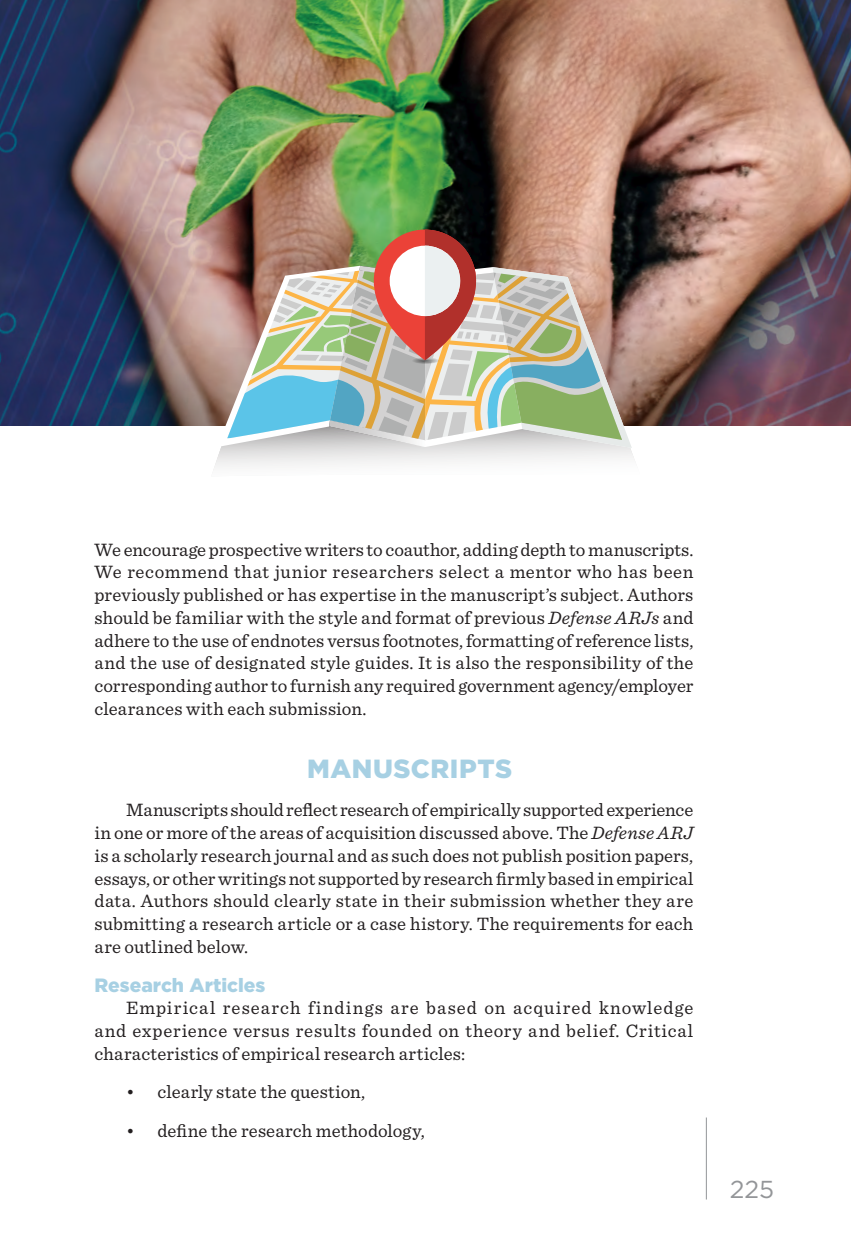
<style>
.page{position:relative;width:851px;height:1260px;background:#fff}
.page>*{position:absolute;margin:0;border:0;box-sizing:border-box;transform-origin:0 0}
.t1{font:900 26.25px "Gotham";letter-spacing:.015em;color:#a7d0e3}
.t2{font:24.5px "Gotham";color:#939598}
.t3{font:900 19.25px "Gotham";color:#a7d0e3}
.t4{font:18.9px/22.8px "Sentinel";letter-spacing:.005em;color:#231f20;text-align:justify}
.s1{font-style:italic}
</style>
<div class="page">
<img style="left:0;top:0;width:850px;height:426px">
<hr style="left:706px;top:1118px;width:1px;height:82px;background:#939598">
<svg style="left:211px;top:230px;width:429px;height:240px;background:#b9b0a1"></svg>
<p class="t4" style="left:95px;top:537px;width:600px">We encourage prospective writers to coauthor, adding depth to manuscripts.<br>We recommend that junior researchers select a mentor who has been previously published or has expertise in the manuscript’s subject. Authors should be familiar with the style and format of previous <span class="s1">Defense ARJs</span> and adhere to the use of endnotes versus footnotes, formatting of reference lists, and the use of designated style guides. It is also the responsibility of the corresponding author to furnish any required government agency/employer clearances with each submission.</p>
<p class="t1" style="left:307px;top:750px;width:206px">MANUSCRIPTS</p>
<p class="t4" style="left:95px;top:797px;width:600px;text-indent:31px">Manuscripts should refect research of empirically supported experience in one or more of the areas of acquisition discussed above. The <span class="s1">Defense ARJ </span>is a scholarly research journal and as such does not publish position papers, essays, or other writings not supported by research frmly based in empirical data. Authors should clearly state in their submission whether they are submitting a research article or a case history. The requirements for each are outlined below.</p>
<p class="t3" style="left:94px;top:972px;width:172px">Research Articles</p>
<p class="t4" style="left:95px;top:996px;width:600px;text-indent:31px">Empirical research findings are based on acquired knowledge and experience versus results founded on theory and belief. Critical characteristics of empirical research articles:</p>
<p class="t4" style="left:126px;top:1080px;width:241px">• clearly state the question,</p>
<p class="t4" style="left:126px;top:1118px;width:300px">• defne the research methodology,</p>
<p class="t2" style="left:729px;top:1173px;width:46px">225</p>
</div>
